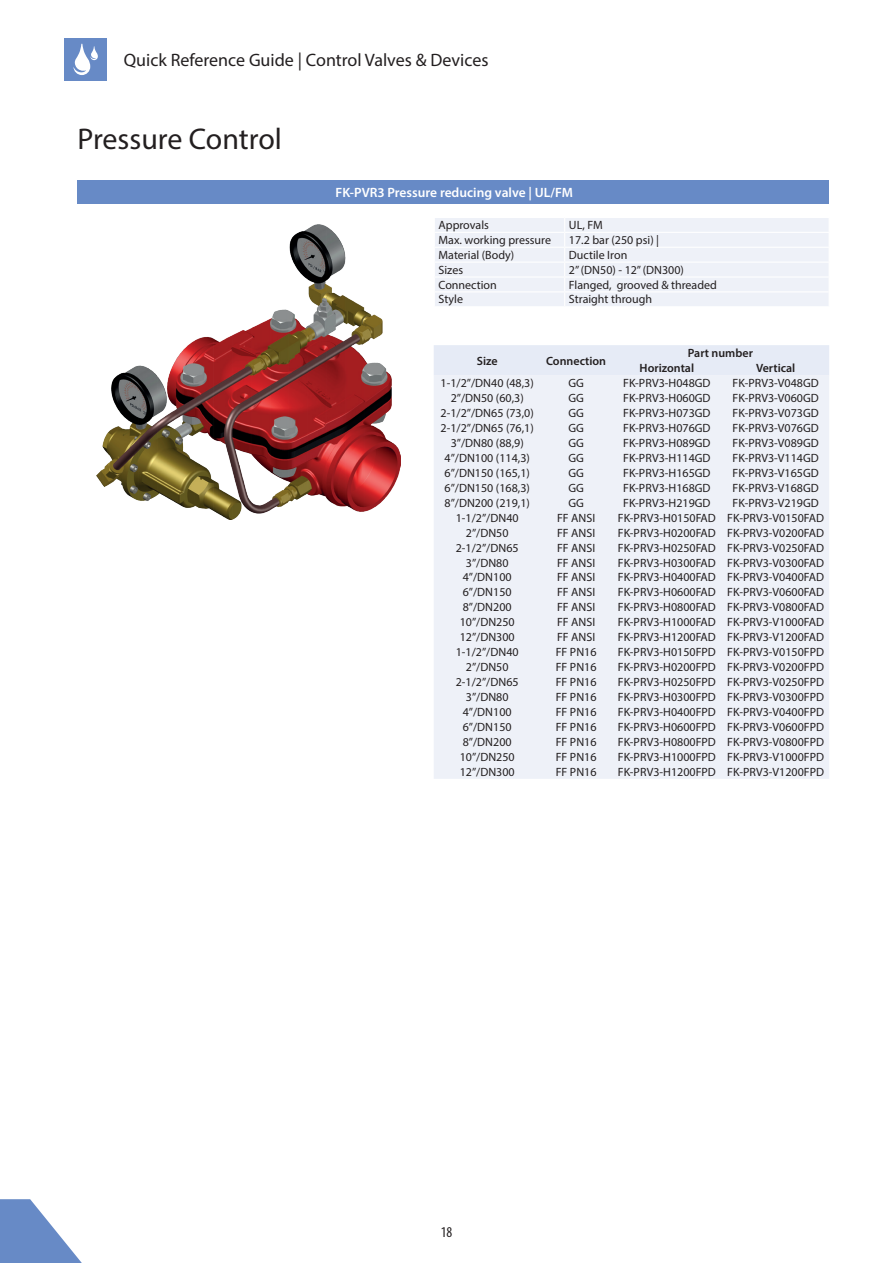
<style>
.page{position:relative;width:893px;height:1263px;background:#fff}
.page>*{position:absolute;margin:0;border:0;box-sizing:border-box;transform-origin:0 0}
.t1{font:30px "Myriad Pro";color:#231f20}
.t2{font:18px "Myriad Pro";color:#231f20}
.t3{font:condensed 15px "Myriad Pro";color:#231f20}
.t4{font:600 13.5px "Myriad Pro";color:#fff}
.t5{font:12px "Myriad Pro";color:#231f20}
.t6{font:600 12px "Myriad Pro";color:#231f20}
</style>
<div class="page">
<svg style="left:0;top:1199px;width:82px;height:64px"></svg>
<div style="left:64px;top:38px;width:42px;height:43px;background:#678ac6"></div>
<svg style="left:73px;top:44px;width:25px;height:31px"></svg>
<img style="left:97px;top:224px;width:304px;height:295px">
<div style="left:435px;top:218px;width:394px;height:88px;background:#eef1f8"></div>
<hr style="left:434px;top:262px;width:131px;height:1px;background:#fff">
<hr style="left:565px;top:262px;width:265px;height:1px;background:#fff">
<hr style="left:435px;top:291px;width:130px;height:1px;background:#fff">
<hr style="left:565px;top:291px;width:264px;height:1px;background:#fff">
<div style="left:78px;top:180px;width:751px;height:24px;background:#678ac6"></div>
<div style="left:434px;top:345px;width:395px;height:30px;background:#e6ebf6"></div>
<div style="left:434px;top:375px;width:395px;height:404px;background:#eef1f8"></div>
<h2 class="t2" style="left:124px;top:49px;width:366px">Quick Reference Guide | Control Valves &amp; Devices</h2>
<p class="t1" style="left:78px;top:120px;width:206px">Pressure Control</p>
<p class="t4" style="left:336px;top:184px;width:239px">FK-PVR3 Pressure reducing valve | UL/FM</p>
<p class="t5" style="left:439px;top:217px;width:52px">Approvals</p>
<p class="t5" style="left:569px;top:217px;width:35px">UL, FM</p>
<p class="t5" style="left:439px;top:232px;width:114px">Max. working pressure</p>
<p class="t5" style="left:569px;top:232px;width:92px">17.2 bar (250 psi) |</p>
<p class="t5" style="left:439px;top:247px;width:77px">Material (Body)</p>
<p class="t5" style="left:569px;top:247px;width:60px">Ductile Iron</p>
<p class="t5" style="left:439px;top:262px;width:26px">Sizes</p>
<p class="t5" style="left:569px;top:262px;width:116px">2” (DN50) - 12” (DN300)</p>
<p class="t5" style="left:439px;top:277px;width:60px">Connection</p>
<p class="t5" style="left:569px;top:277px;width:149px">Flanged, grooved &amp; threaded</p>
<p class="t5" style="left:439px;top:292px;width:26px">Style</p>
<p class="t5" style="left:569px;top:292px;width:85px">Straight through</p>
<p class="t6" style="left:477px;top:353px;width:22px">Size</p>
<p class="t6" style="left:546px;top:353px;width:62px">Connection</p>
<p class="t6" style="left:688px;top:345px;width:67px">Part number</p>
<p class="t6" style="left:640px;top:360px;width:56px">Horizontal</p>
<p class="t6" style="left:756px;top:360px;width:41px">Vertical</p>
<p class="t5" style="left:441px;top:376px;width:95px">1-1/2”/DN40 (48,3)</p>
<p class="t5" style="left:568px;top:376px;width:17px">GG</p>
<p class="t5" style="left:623px;top:376px;width:89px">FK-PRV3-H048GD</p>
<p class="t5" style="left:733px;top:376px;width:88px">FK-PRV3-V048GD</p>
<p class="t5" style="left:451px;top:391px;width:75px">2”/DN50 (60,3)</p>
<p class="t5" style="left:568px;top:391px;width:17px">GG</p>
<p class="t5" style="left:623px;top:391px;width:89px">FK-PRV3-H060GD</p>
<p class="t5" style="left:733px;top:391px;width:88px">FK-PRV3-V060GD</p>
<p class="t5" style="left:441px;top:405px;width:95px">2-1/2”/DN65 (73,0)</p>
<p class="t5" style="left:568px;top:405px;width:17px">GG</p>
<p class="t5" style="left:623px;top:405px;width:89px">FK-PRV3-H073GD</p>
<p class="t5" style="left:733px;top:405px;width:88px">FK-PRV3-V073GD</p>
<p class="t5" style="left:441px;top:420px;width:95px">2-1/2”/DN65 (76,1)</p>
<p class="t5" style="left:568px;top:420px;width:17px">GG</p>
<p class="t5" style="left:623px;top:420px;width:89px">FK-PRV3-H076GD</p>
<p class="t5" style="left:733px;top:420px;width:88px">FK-PRV3-V076GD</p>
<p class="t5" style="left:451px;top:435px;width:75px">3”/DN80 (88,9)</p>
<p class="t5" style="left:568px;top:435px;width:17px">GG</p>
<p class="t5" style="left:623px;top:435px;width:89px">FK-PRV3-H089GD</p>
<p class="t5" style="left:733px;top:435px;width:88px">FK-PRV3-V089GD</p>
<p class="t5" style="left:445px;top:450px;width:87px">4”/DN100 (114,3)</p>
<p class="t5" style="left:568px;top:450px;width:17px">GG</p>
<p class="t5" style="left:623px;top:450px;width:89px">FK-PRV3-H114GD</p>
<p class="t5" style="left:733px;top:450px;width:88px">FK-PRV3-V114GD</p>
<p class="t5" style="left:445px;top:465px;width:87px">6”/DN150 (165,1)</p>
<p class="t5" style="left:568px;top:465px;width:17px">GG</p>
<p class="t5" style="left:623px;top:465px;width:89px">FK-PRV3-H165GD</p>
<p class="t5" style="left:733px;top:465px;width:88px">FK-PRV3-V165GD</p>
<p class="t5" style="left:445px;top:480px;width:87px">6”/DN150 (168,3)</p>
<p class="t5" style="left:568px;top:480px;width:17px">GG</p>
<p class="t5" style="left:623px;top:480px;width:89px">FK-PRV3-H168GD</p>
<p class="t5" style="left:733px;top:480px;width:88px">FK-PRV3-V168GD</p>
<p class="t5" style="left:445px;top:495px;width:87px">8”/DN200 (219,1)</p>
<p class="t5" style="left:568px;top:495px;width:17px">GG</p>
<p class="t5" style="left:623px;top:495px;width:89px">FK-PRV3-H219GD</p>
<p class="t5" style="left:733px;top:495px;width:88px">FK-PRV3-V219GD</p>
<p class="t5" style="left:456px;top:510px;width:64px">1-1/2”/DN40</p>
<p class="t5" style="left:557px;top:510px;width:40px">FF ANSI</p>
<p class="t5" style="left:618px;top:510px;width:100px">FK-PRV3-H0150FAD</p>
<p class="t5" style="left:727px;top:510px;width:98px">FK-PRV3-V0150FAD</p>
<p class="t5" style="left:466px;top:525px;width:44px">2”/DN50</p>
<p class="t5" style="left:557px;top:525px;width:40px">FF ANSI</p>
<p class="t5" style="left:618px;top:525px;width:100px">FK-PRV3-H0200FAD</p>
<p class="t5" style="left:727px;top:525px;width:98px">FK-PRV3-V0200FAD</p>
<p class="t5" style="left:456px;top:540px;width:64px">2-1/2”/DN65</p>
<p class="t5" style="left:557px;top:540px;width:40px">FF ANSI</p>
<p class="t5" style="left:618px;top:540px;width:100px">FK-PRV3-H0250FAD</p>
<p class="t5" style="left:727px;top:540px;width:98px">FK-PRV3-V0250FAD</p>
<p class="t5" style="left:466px;top:555px;width:44px">3”/DN80</p>
<p class="t5" style="left:557px;top:555px;width:40px">FF ANSI</p>
<p class="t5" style="left:618px;top:555px;width:100px">FK-PRV3-H0300FAD</p>
<p class="t5" style="left:727px;top:555px;width:98px">FK-PRV3-V0300FAD</p>
<p class="t5" style="left:463px;top:570px;width:50px">4”/DN100</p>
<p class="t5" style="left:557px;top:570px;width:40px">FF ANSI</p>
<p class="t5" style="left:618px;top:570px;width:100px">FK-PRV3-H0400FAD</p>
<p class="t5" style="left:727px;top:570px;width:98px">FK-PRV3-V0400FAD</p>
<p class="t5" style="left:463px;top:585px;width:50px">6”/DN150</p>
<p class="t5" style="left:557px;top:585px;width:40px">FF ANSI</p>
<p class="t5" style="left:618px;top:585px;width:100px">FK-PRV3-H0600FAD</p>
<p class="t5" style="left:727px;top:585px;width:98px">FK-PRV3-V0600FAD</p>
<p class="t5" style="left:463px;top:600px;width:50px">8”/DN200</p>
<p class="t5" style="left:557px;top:600px;width:40px">FF ANSI</p>
<p class="t5" style="left:618px;top:600px;width:100px">FK-PRV3-H0800FAD</p>
<p class="t5" style="left:727px;top:600px;width:98px">FK-PRV3-V0800FAD</p>
<p class="t5" style="left:460px;top:615px;width:57px">10”/DN250</p>
<p class="t5" style="left:557px;top:615px;width:40px">FF ANSI</p>
<p class="t5" style="left:618px;top:615px;width:100px">FK-PRV3-H1000FAD</p>
<p class="t5" style="left:727px;top:615px;width:98px">FK-PRV3-V1000FAD</p>
<p class="t5" style="left:460px;top:630px;width:57px">12”/DN300</p>
<p class="t5" style="left:557px;top:630px;width:40px">FF ANSI</p>
<p class="t5" style="left:618px;top:630px;width:100px">FK-PRV3-H1200FAD</p>
<p class="t5" style="left:727px;top:630px;width:98px">FK-PRV3-V1200FAD</p>
<p class="t5" style="left:456px;top:645px;width:64px">1-1/2”/DN40</p>
<p class="t5" style="left:556px;top:645px;width:42px">FF PN16</p>
<p class="t5" style="left:618px;top:645px;width:100px">FK-PRV3-H0150FPD</p>
<p class="t5" style="left:727px;top:645px;width:98px">FK-PRV3-V0150FPD</p>
<p class="t5" style="left:466px;top:660px;width:44px">2”/DN50</p>
<p class="t5" style="left:556px;top:660px;width:42px">FF PN16</p>
<p class="t5" style="left:618px;top:660px;width:100px">FK-PRV3-H0200FPD</p>
<p class="t5" style="left:727px;top:660px;width:98px">FK-PRV3-V0200FPD</p>
<p class="t5" style="left:456px;top:675px;width:64px">2-1/2”/DN65</p>
<p class="t5" style="left:556px;top:675px;width:42px">FF PN16</p>
<p class="t5" style="left:618px;top:675px;width:100px">FK-PRV3-H0250FPD</p>
<p class="t5" style="left:727px;top:675px;width:98px">FK-PRV3-V0250FPD</p>
<p class="t5" style="left:466px;top:690px;width:44px">3”/DN80</p>
<p class="t5" style="left:556px;top:690px;width:42px">FF PN16</p>
<p class="t5" style="left:618px;top:690px;width:100px">FK-PRV3-H0300FPD</p>
<p class="t5" style="left:727px;top:690px;width:98px">FK-PRV3-V0300FPD</p>
<p class="t5" style="left:463px;top:705px;width:50px">4”/DN100</p>
<p class="t5" style="left:556px;top:705px;width:42px">FF PN16</p>
<p class="t5" style="left:618px;top:705px;width:100px">FK-PRV3-H0400FPD</p>
<p class="t5" style="left:727px;top:705px;width:98px">FK-PRV3-V0400FPD</p>
<p class="t5" style="left:463px;top:719px;width:50px">6”/DN150</p>
<p class="t5" style="left:556px;top:719px;width:42px">FF PN16</p>
<p class="t5" style="left:618px;top:719px;width:100px">FK-PRV3-H0600FPD</p>
<p class="t5" style="left:727px;top:719px;width:98px">FK-PRV3-V0600FPD</p>
<p class="t5" style="left:463px;top:734px;width:50px">8”/DN200</p>
<p class="t5" style="left:556px;top:734px;width:42px">FF PN16</p>
<p class="t5" style="left:618px;top:734px;width:100px">FK-PRV3-H0800FPD</p>
<p class="t5" style="left:727px;top:734px;width:98px">FK-PRV3-V0800FPD</p>
<p class="t5" style="left:460px;top:749px;width:57px">10”/DN250</p>
<p class="t5" style="left:556px;top:749px;width:42px">FF PN16</p>
<p class="t5" style="left:618px;top:749px;width:100px">FK-PRV3-H1000FPD</p>
<p class="t5" style="left:727px;top:749px;width:98px">FK-PRV3-V1000FPD</p>
<p class="t5" style="left:460px;top:764px;width:57px">12”/DN300</p>
<p class="t5" style="left:556px;top:764px;width:42px">FF PN16</p>
<p class="t5" style="left:618px;top:764px;width:100px">FK-PRV3-H1200FPD</p>
<p class="t5" style="left:727px;top:764px;width:98px">FK-PRV3-V1200FPD</p>
<p class="t3" style="left:441px;top:1223px;width:13px">18</p>
</div>
